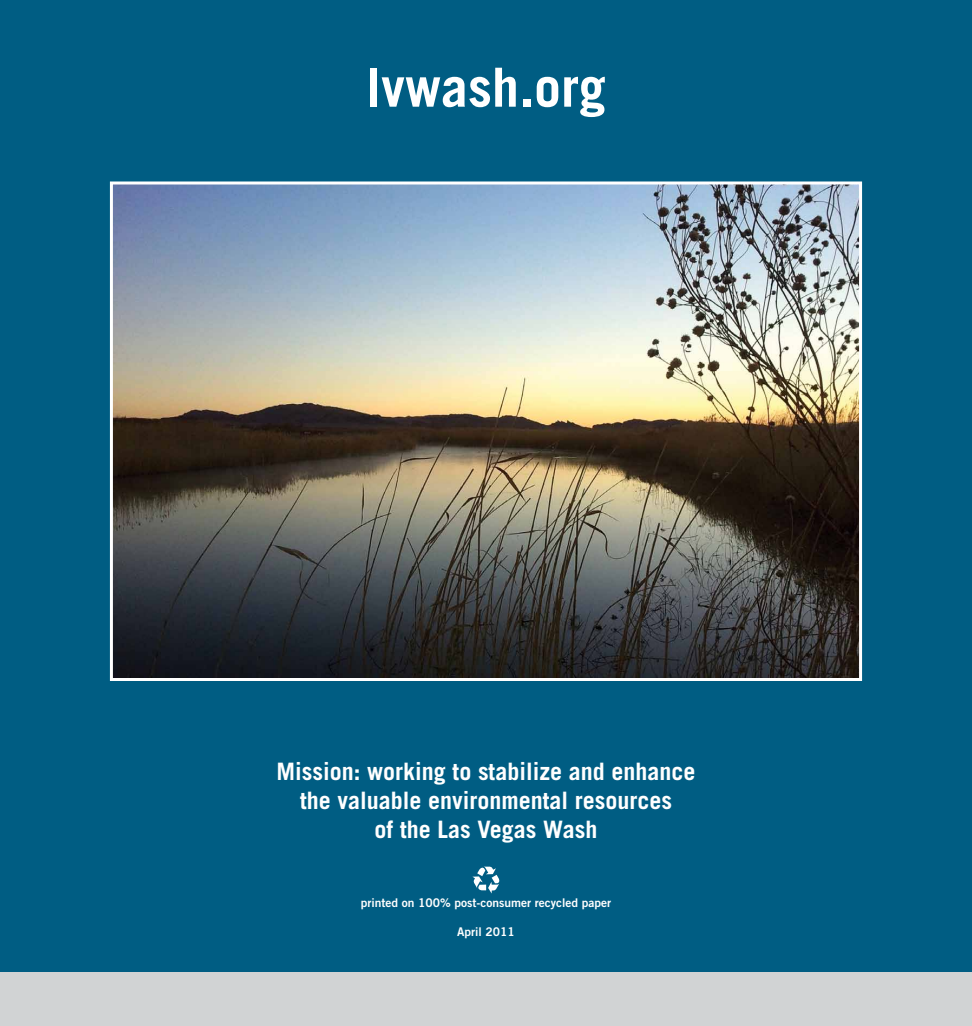
<style>
.page{position:relative;width:972px;height:1026px;background:#fff}
.page>*{position:absolute;margin:0;border:0;box-sizing:border-box;transform-origin:0 0}
.t1{font:700 54px "Trade Gothic LT Std";color:#fff}
.t2{font:700 24px/28.8px "Trade Gothic LT Std";color:#fff;text-align:center}
.t3{font:12px "Trade Gothic LT Std Bd 2";color:#fff}
</style>
<div class="page">
<div style="left:0;top:0;width:972px;height:972px;background:#005d83"></div>
<svg style="left:472px;top:866px;width:28px;height:28px"></svg>
<img style="left:114px;top:185px;width:744px;height:492px">
<div style="left:110px;top:181px;width:752px;height:500px;border:3px solid #fff"></div>
<div style="left:0;top:972px;width:972px;height:54px;background:#d1d3d4"></div>
<h1 class="t1" style="left:366px;top:54px;width:241px">lvwash.org</h1>
<p class="t2" style="left:277px;top:757px;width:420px">Mission: working to stabilize and enhance the valuable environmental resources<br>of the Las Vegas Wash</p>
<p class="t3" style="left:361px;top:895px;width:252px">printed on 100% post-consumer recycled paper</p>
<p class="t3" style="left:457px;top:924px;width:59px">April 2011</p>
</div>
